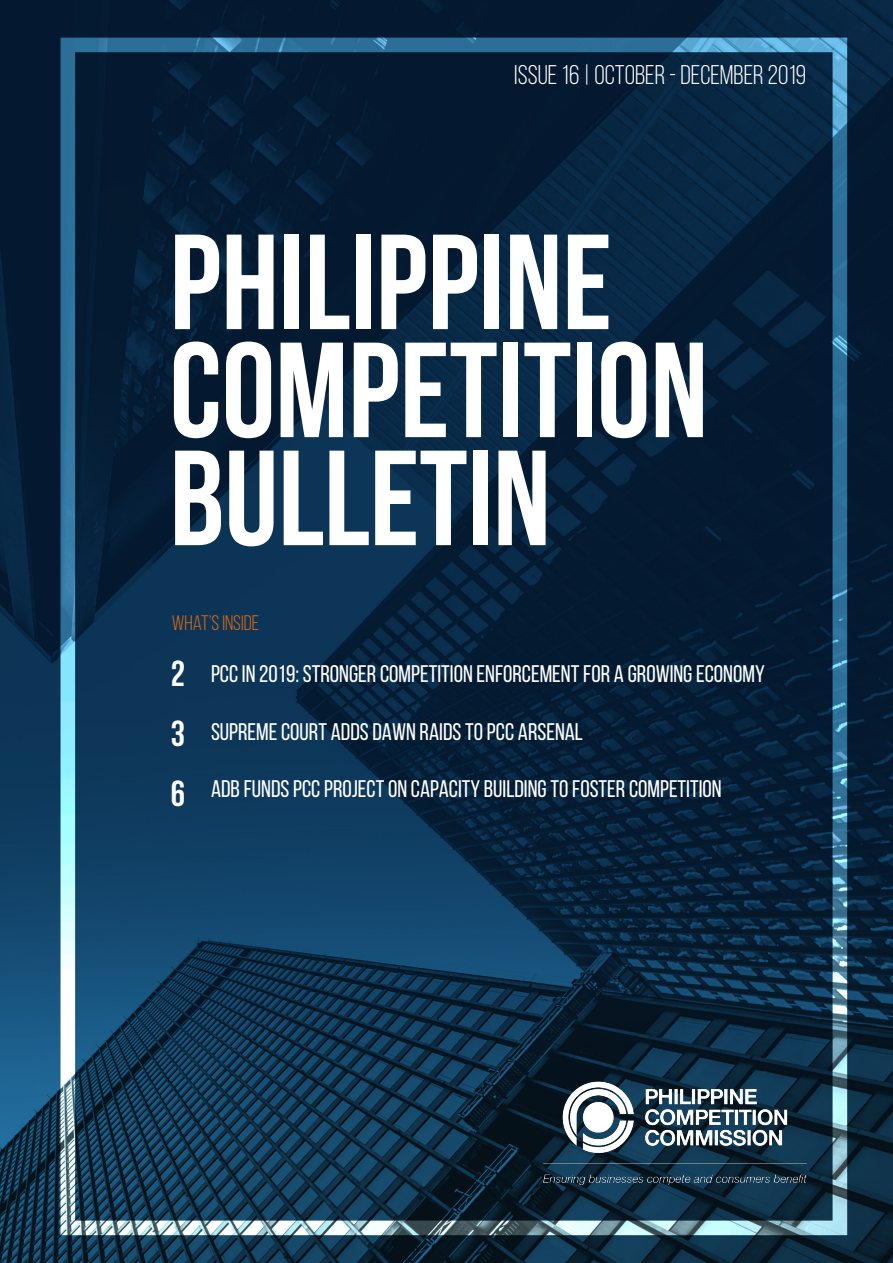
<style>
.page{position:relative;width:893px;height:1263px;background:#fff}
.page>*{position:absolute;margin:0;border:0;box-sizing:border-box;transform-origin:0 0}
.t1{font:700 135px "Bebas Neue";color:#fff}
.t2{font:700 36px "Bebas Neue";color:#fff}
.t3{font:27px "Bebas Neue";color:#fff}
.t4{font:24px "Bebas Neue";color:#fff}
.t5{font:21px "Bebas Neue";color:#de6b0f}
</style>
<div class="page">
<img style="left:0;top:0;width:893px;height:1263px">
<img style="left:487px;top:1052px;width:361px;height:157px">
<p class="t3" style="left:514px;top:61px;width:293px">ISSUE 16 | OCTOBER - DECEMBER 2019</p>
<p class="t1" style="left:170px;top:208px;width:444px">PHILIPPINE</p>
<p class="t1" style="left:170px;top:316px;width:540px">COMPETITION</p>
<p class="t1" style="left:170px;top:424px;width:383px">BULLETIN</p>
<p class="t5" style="left:172px;top:611px;width:89px">WHAT’S INSIDE</p>
<p class="t2" style="left:171px;top:654px;width:16px">2</p>
<p class="t2" style="left:171px;top:714px;width:16px">3</p>
<p class="t2" style="left:171px;top:774px;width:16px">6</p>
<p class="t4" style="left:211px;top:661px;width:555px">PCC IN 2019: STRONGER COMPETITION ENFORCEMENT FOR A GROWING ECONOMY</p>
<p class="t4" style="left:211px;top:718px;width:374px">SUPREME COURT ADDS DAWN RAIDS TO PCC ARSENAL</p>
<p class="t4" style="left:211px;top:776px;width:512px">ADB FUNDS PCC PROJECT ON CAPACITY BUILDING TO FOSTER COMPETITION</p>
</div>
